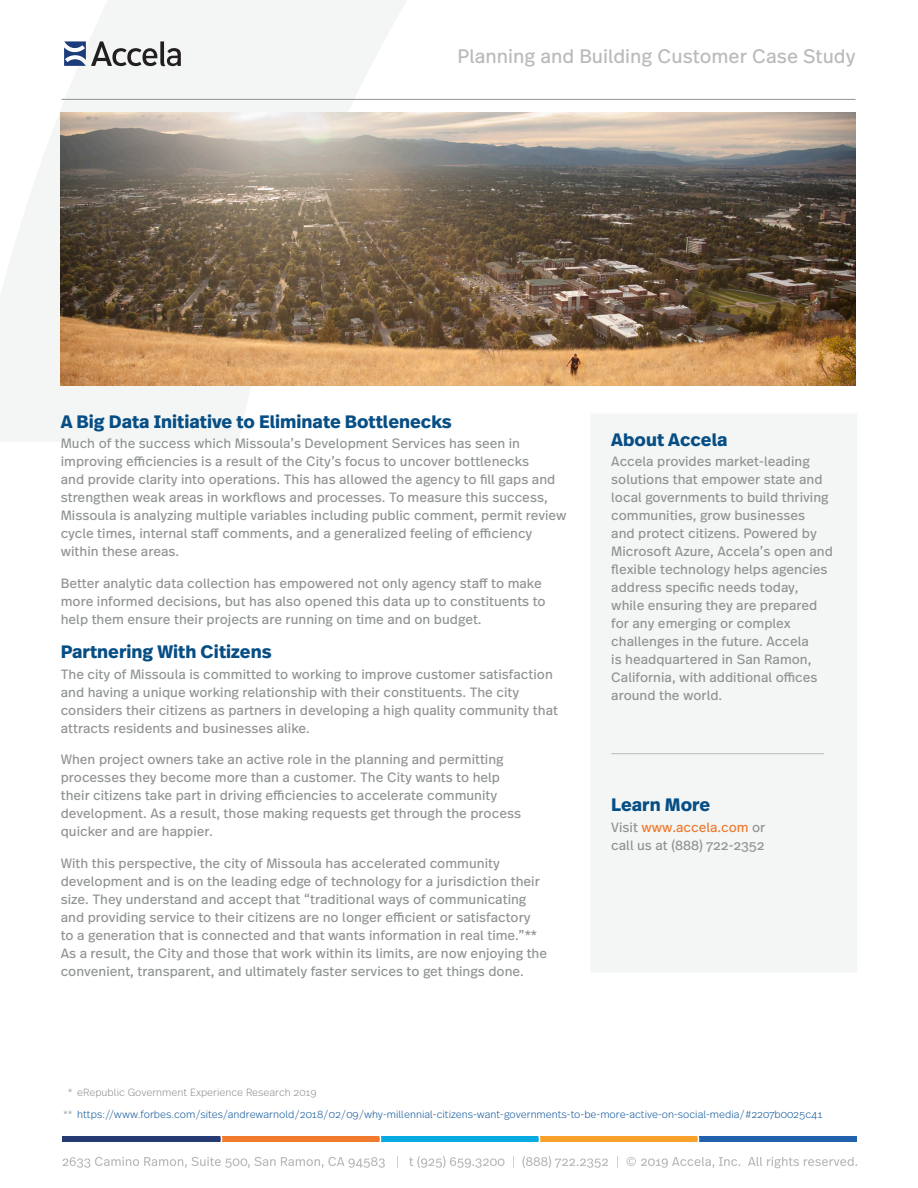
<style>
.page{position:relative;width:918px;height:1188px;background:#fff}
.page>*{position:absolute;margin:0;border:0;box-sizing:border-box;transform-origin:0 0}
.t1{font:19.5px "Real Text OT";color:#b9babb}
.body_header{font:700 18px "Real Text OT";color:#074e85}
.body_text{font:13.5px/18px "Real Text OT";color:#909394}
.sidebar_body{font:13.5px/18px "Real Text OT";color:#909394}
.sidebar_body-2{font:13.5px "Real Text OT";color:#f07a2e}
.body_text-2{font:300 10.5px "Real Text OT";color:#175d9e}
.body_text-3{font:300 10.5px "Real Text OT";color:#909394}
.s1{color:#909394}
</style>
<div class="page">
<svg style="left:0;top:0;width:412px;height:441px;fill:#f3f6f4"></svg>
<svg style="left:63px;top:1157px;width:322px;height:11px"></svg>
<svg style="left:397px;top:1156px;width:1px;height:12px"></svg>
<svg style="left:409px;top:1156px;width:96px;height:12px"></svg>
<svg style="left:513px;top:1156px;width:1px;height:12px"></svg>
<svg style="left:617px;top:1156px;width:1px;height:12px"></svg>
<svg style="left:627px;top:1157px;width:113px;height:11px"></svg>
<svg style="left:748px;top:1157px;width:109px;height:11px"></svg>
<div style="left:62px;top:1137px;width:160px;height:5px;background:#253972"></div>
<div style="left:222px;top:1137px;width:159px;height:5px;background:#f07a2e"></div>
<div style="left:381px;top:1137px;width:159px;height:5px;background:#08aae2"></div>
<div style="left:540px;top:1137px;width:159px;height:5px;background:#f9a22b"></div>
<div style="left:699px;top:1137px;width:158px;height:5px;background:#2161ae"></div>
<svg style="left:211px;top:1136px;width:11px;height:6px"></svg>
<svg style="left:370px;top:1136px;width:11px;height:6px"></svg>
<svg style="left:522px;top:1136px;width:86px;height:32px"></svg>
<svg style="left:688px;top:1136px;width:11px;height:6px"></svg>
<hr style="left:62px;top:99px;width:794px;height:1px;background:#909394">
<svg style="left:64px;top:41px;width:117px;height:25px"></svg>
<div style="left:591px;top:414px;width:266px;height:559px;background:#f3f6f4"></div>
<img style="left:61px;top:112px;width:795px;height:274px">
<hr style="left:611px;top:753px;width:213px;height:1px;background:#b9babb">
<h1 class="t1" style="left:457px;top:44px;width:400px">Planning and Building Customer Case Study</h1>
<p class="body_header" style="left:61px;top:410px;width:392px">A Big Data Initiative to Eliminate Bottlenecks</p>
<p class="body_text" style="left:61px;top:435px;width:507px">Much of the success which Missoula’s Development Services has seen in improving efficiencies is a result of the City’s focus to uncover bottlenecks<br>and provide clarity into operations. This has allowed the agency to fill gaps and strengthen weak areas in workflows and processes. To measure this success, Missoula is analyzing multiple variables including public comment, permit review cycle times, internal staff comments, and a generalized feeling of efficiency within these areas.</p>
<p class="body_text" style="left:61px;top:574px;width:486px">Better analytic data collection has empowered not only agency staff to make more informed decisions, but has also opened this data up to constituents to help them ensure their projects are running on time and on budget.</p>
<p class="body_header" style="left:61px;top:640px;width:212px">Partnering With Citizens</p>
<p class="body_text" style="left:61px;top:665px;width:499px">The city of Missoula is committed to working to improve customer satisfaction and having a unique working relationship with their constituents. The city considers their citizens as partners in developing a high quality community that attracts residents and businesses alike.</p>
<p class="body_text" style="left:61px;top:751px;width:462px">When project owners take an active role in the planning and permitting processes they become more than a customer. The City wants to help their citizens take part in driving efficiencies to accelerate community development. As a result, those making requests get through the process quicker and are happier.</p>
<p class="body_text" style="left:61px;top:854px;width:488px">With this perspective, the city of Missoula has accelerated community development and is on the leading edge of technology for a jurisdiction their size. They understand and accept that “traditional ways of communicating and providing service to their citizens are no longer efficient or satisfactory<br>to a generation that is connected and that wants information in real time.”** As a result, the City and those that work within its limits, are now enjoying the convenient, transparent, and ultimately faster services to get things done.</p>
<p class="body_header" style="left:611px;top:427px;width:118px">About Accela</p>
<p class="sidebar_body" style="left:611px;top:453px;width:223px">Accela provides market-leading solutions that empower state and local governments to build thriving communities, grow businesses<br>and protect citizens. Powered by<br>Microsoft Azure, Accela’s open and flexible technology helps agencies address specific needs today, while ensuring they are prepared for any emerging or complex challenges in the future. Accela<br>is headquartered in San Ramon,<br>California, with additional offices around the world.</p>
<p class="body_header" style="left:611px;top:793px;width:100px">Learn More</p>
<p class="sidebar_body-2" style="left:611px;top:819px;width:156px"><span class="s1">Visit</span> www.accela.com <span class="s1">or</span></p>
<p class="sidebar_body" style="left:611px;top:836px;width:155px">call us at (888) 722-2352</p>
<p class="body_text-3" style="left:68px;top:1086px;width:250px">* eRepublic Government Experience Research 2019</p>
<p class="body_text-2" style="left:63px;top:1108px;width:761px"><span class="s1">**</span> https://www.forbes.com/sites/andrewarnold/2018/02/09/why-millennial-citizens-want-governments-to-be-more-active-on-social-media/#2207b0025c41</p>
</div>
